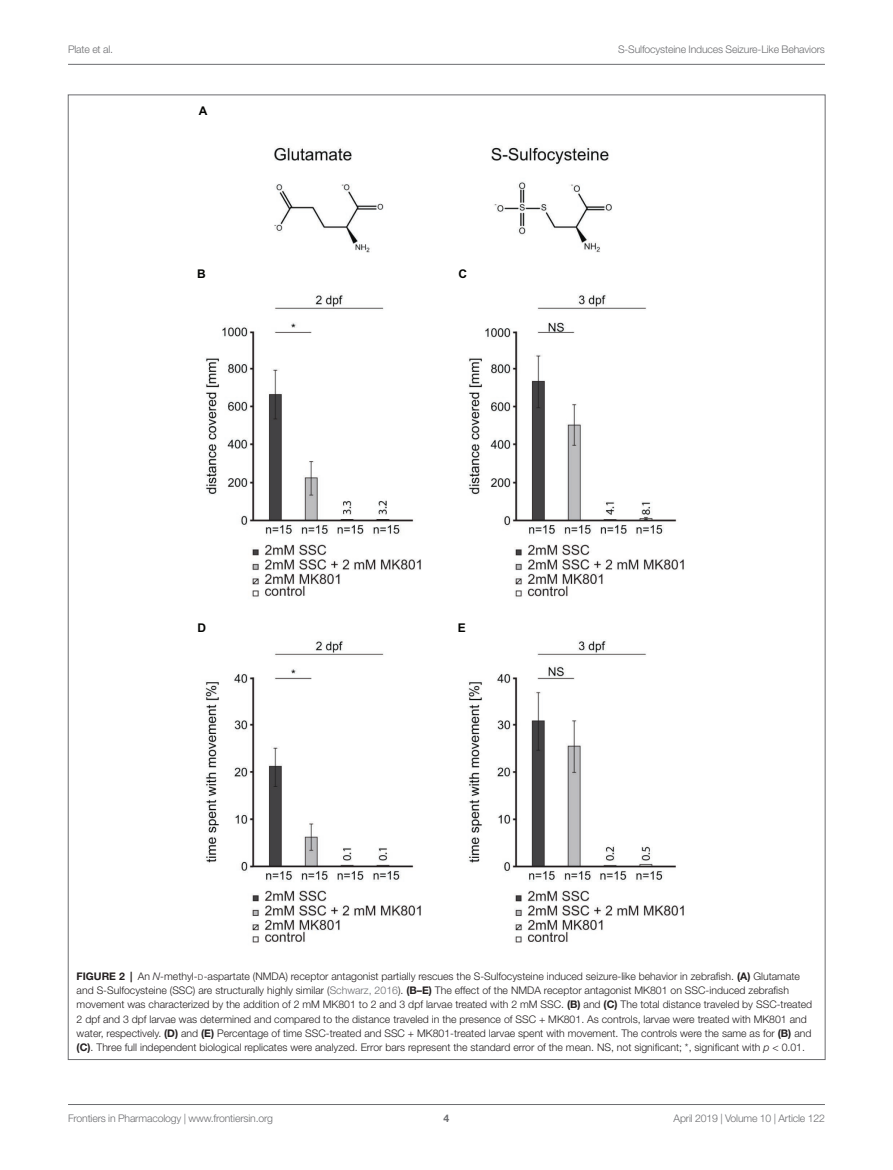
<style>
.page{position:relative;width:893px;height:1170px;background:#fff}
.page>*{position:absolute;margin:0;border:0;box-sizing:border-box;transform-origin:0 0}
.t1{font:700 12px "Arial";color:#040503}
.FIG_LEG{font:300 10.5px/14.2px "Helvetica Neue LT Std";color:#231f20}
.t2{font:300 10.5px "Helvetica Neue LT Std";letter-spacing:-.015em;color:#6c6d70}
.t3{font:700 10.5px "Helvetica Neue LT Std";color:#6c6d70}
.s1{font-weight:700}
.s2{font-style:italic}
.s3{font-size:7.8px}
.s4{color:#6c6d70}
</style>
<div class="page">
<hr style="left:68px;top:64px;width:757px;height:1px;background:#6c6d70">
<hr style="left:68px;top:1104px;width:757px;height:1px;background:#6c6d70">
<img style="left:205px;top:147px;width:479px;height:796px">
<p class="t2" style="left:68px;top:42px;width:47px">Plate et al.</p>
<p class="t2" style="left:618px;top:42px;width:208px">S-Sulfocysteine Induces Seizure-Like Behaviors</p>
<p class="t1" style="left:199px;top:103px;width:10px">A</p>
<p class="t1" style="left:197px;top:265px;width:10px">B</p>
<p class="t1" style="left:458px;top:265px;width:10px">C</p>
<p class="t1" style="left:198px;top:620px;width:10px">D</p>
<p class="t1" style="left:458px;top:620px;width:10px">E</p>
<p class="FIG_LEG" style="left:77px;top:968px;width:737px"><span class="s1">FIGURE 2 |</span> An <span class="s2">N</span>-methyl-<span class="s3">d</span>-aspartate (NMDA) receptor antagonist partially rescues the S-Sulfocysteine induced seizure-like behavior in zebrafish. <span class="s1">(A)</span> Glutamate and S-Sulfocysteine (SSC) are structurally highly similar (<span class="s4">Schwarz, 2016</span>). <span class="s1">(B–E)</span> The effect of the NMDA receptor antagonist MK801 on SSC-induced zebrafish movement was characterized by the addition of 2 mM MK801 to 2 and 3 dpf larvae treated with 2 mM SSC. <span class="s1">(B)</span> and <span class="s1">(C)</span> The total distance traveled by SSC-treated 2 dpf and 3 dpf larvae was determined and compared to the distance traveled in the presence of SSC + MK801. As controls, larvae were treated with MK801 and water, respectively. <span class="s1">(D)</span> and <span class="s1">(E)</span> Percentage of time SSC-treated and SSC + MK801-treated larvae spent with movement. The controls were the same as for <span class="s1">(B)</span> and <span class="s1">(C)</span>. Three full independent biological replicates were analyzed. Error bars represent the standard error of the mean. NS, not significant; *, significant with <span class="s2">p</span> &lt; 0.01.</p>
<p class="t2" style="left:68px;top:1111px;width:207px">Frontiers in Pharmacology | www.frontiersin.org</p>
<p class="t3" style="left:444px;top:1111px;width:7px">4</p>
<p class="t2" style="left:673px;top:1111px;width:153px">April 2019 | Volume 10 | Article 122</p>
</div>
